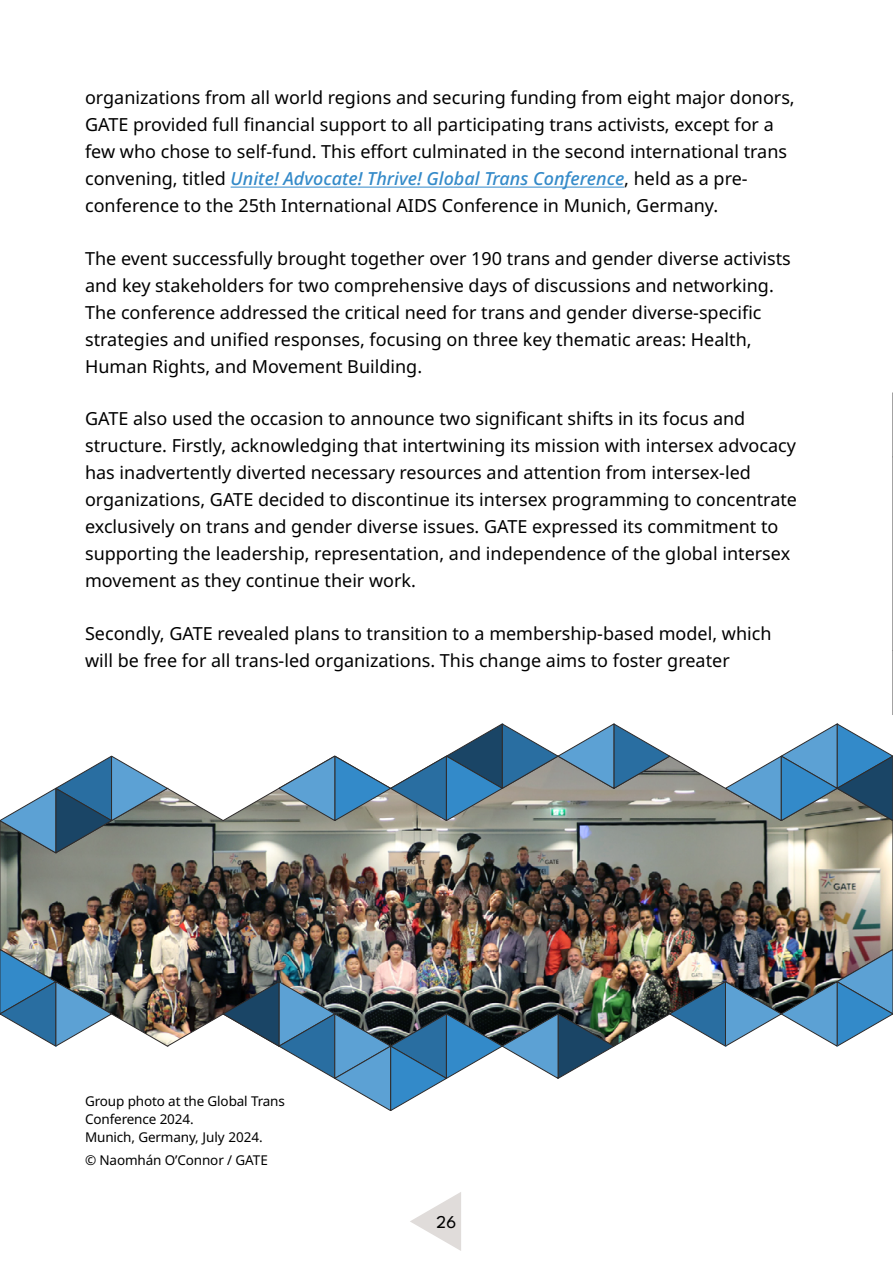
<style>
.page{position:relative;width:893px;height:1263px;background:#fff}
.page>*{position:absolute;margin:0;border:0;box-sizing:border-box;transform-origin:0 0}
.Body_text{font:18px/27px "Noto Sans";color:#000}
.t1{font:100 18px "League Spartan";color:#000}
.Photo_credits{font:13.5px/18px "Noto Sans";letter-spacing:-.01em;color:#000}
.s1{font-weight:500;font-style:italic;color:#338ac9}
</style>
<div class="page">
<svg style="left:410px;top:1192px;width:51px;height:59px"></svg>
<hr style="left:231px;top:187px;width:393px;height:1px;background:#338ac9">
<img style="left:0;top:756px;width:893px;height:290px">
<img style="left:0;top:949px;width:112px;height:98px">
<svg style="left:0;top:756px;width:168px;height:97px"></svg>
<img style="left:223px;top:981px;width:391px;height:130px">
<svg style="left:279px;top:724px;width:391px;height:97px"></svg>
<img style="left:669px;top:949px;width:224px;height:98px">
<svg style="left:725px;top:392px;width:168px;height:484px"></svg>
<p class="Body_text" style="left:85px;top:85px;width:711px">organizations from all world regions and securing funding from eight major donors, GATE provided full financial support to all participating trans activists, except for a few who chose to self-fund. This effort culminated in the second international trans convening, titled <span class="s1">Unite! Advocate! Thrive! Global Trans Conference</span>, held as a pre&shy;conference to the 25th International AIDS Conference in Munich, Germany.</p>
<p class="Body_text" style="left:85px;top:245px;width:707px">The event successfully brought together over 190 trans and gender diverse activists and key stakeholders for two comprehensive days of discussions and networking.<br>The conference addressed the critical need for trans and gender diverse-specific strategies and unified responses, focusing on three key thematic areas: Health, Human Rights, and Movement Building.</p>
<p class="Body_text" style="left:85px;top:406px;width:714px">GATE also used the occasion to announce two significant shifts in its focus and structure. Firstly, acknowledging that intertwining its mission with intersex advocacy has inadvertently diverted necessary resources and attention from intersex-led organizations, GATE decided to discontinue its intersex programming to concentrate exclusively on trans and gender diverse issues. GATE expressed its commitment to supporting the leadership, representation, and independence of the global intersex movement as they continue their work.</p>
<p class="Body_text" style="left:85px;top:620px;width:688px">Secondly, GATE revealed plans to transition to a membership-based model, which will be free for all trans-led organizations. This change aims to foster greater</p>
<p class="Photo_credits" style="left:85px;top:1093px;width:201px">Group photo at the Global Trans<br>Conference 2024.</p>
<p class="Photo_credits" style="left:85px;top:1129px;width:179px">Munich, Germany, July 2024.</p>
<p class="Photo_credits" style="left:85px;top:1151px;width:184px">© Naomhán O’Connor / GATE</p>
<p class="t1" style="left:437px;top:1208px;width:21px">26</p>
</div>
